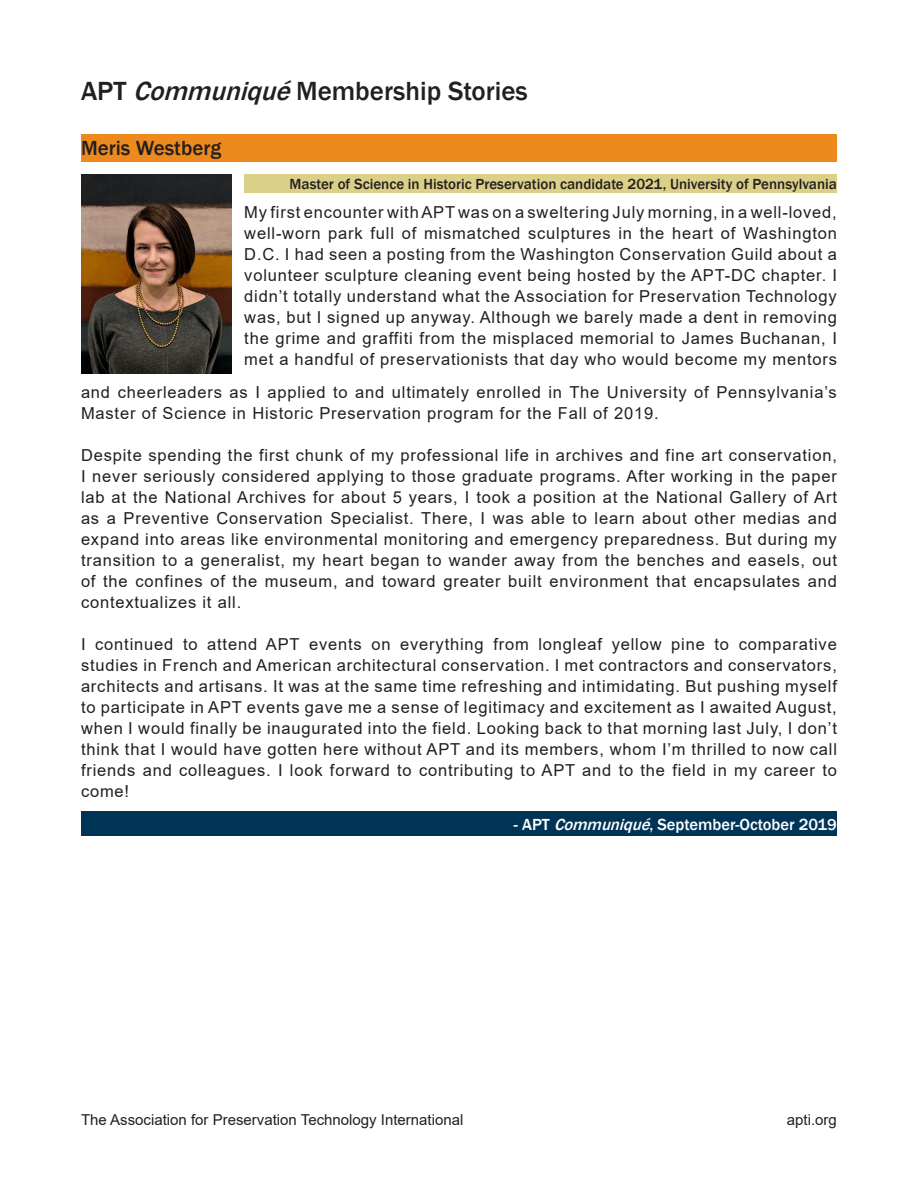
<style>
.page{position:relative;width:918px;height:1188px;background:#fff}
.page>*{position:absolute;margin:0;border:0;box-sizing:border-box;transform-origin:0 0}
.t1{font:500 27px "Franklin Gothic";color:#231f20}
.t2{font:500 21px "Franklin Gothic";color:#231f20}
.t3{font:16.5px/21px "Arial";letter-spacing:.05em;color:#231f20;text-align:justify}
.t4{font:500 16.5px "Franklin Gothic";color:#fff}
.t5{font:500 15px "Franklin Gothic";color:#231f20}
.t6{font:15px "Arial";color:#231f20}
.s1{font-style:italic}
</style>
<div class="page">
<div style="left:81px;top:134px;width:756px;height:27px;background:#ed891d"></div>
<div style="left:244px;top:174px;width:593px;height:19px;background:#dbd087"></div>
<div style="left:81px;top:812px;width:756px;height:24px;background:#003457"></div>
<img style="left:81px;top:174px;width:150px;height:200px">
<h1 class="t1" style="left:81px;top:74px;width:448px">APT <span class="s1">Communiqué</span>Membership Stories</h1>
<p class="t2" style="left:81px;top:135px;width:142px">Meris Westberg</p>
<p class="t5" style="left:290px;top:175px;width:549px">Master of Science in Historic Preservation candidate 2021, University of Pennsylvania</p>
<p class="t3" style="left:244px;top:202px;width:594px">My first encounter with APT was on a sweltering July morning, in a well-loved, well-worn park full of mismatched sculptures in the heart of Washington D.C. I had seen a posting from the Washington Conservation Guild about a volunteer sculpture cleaning event being hosted by the APT-DC chapter. I didn’t totally understand what the Association for Preservation Technology was, but I signed up anyway. Although we barely made a dent in removing the grime and graffiti from the misplaced memorial to James Buchanan, I met a handful of preservationists that day who would become my mentors</p>
<p class="t3" style="left:81px;top:382px;width:757px">and cheerleaders as I applied to and ultimately enrolled in The University of Pennsylvania’s<br>Master of Science in Historic Preservation program for the Fall of 2019.</p>
<p class="t3" style="left:81px;top:445px;width:757px">Despite spending the first chunk of my professional life in archives and fine art conservation, I never seriously considered applying to those graduate programs. After working in the paper lab at the National Archives for about 5 years, I took a position at the National Gallery of Art as a Preventive Conservation Specialist. There, I was able to learn about other medias and expand into areas like environmental monitoring and emergency preparedness. But during my transition to a generalist, my heart began to wander away from the benches and easels, out of the confines of the museum, and toward greater built environment that encapsulates and contextualizes it all.</p>
<p class="t3" style="left:81px;top:634px;width:757px">I continued to attend APT events on everything from longleaf yellow pine to comparative studies in French and American architectural conservation. I met contractors and conservators, architects and artisans. It was at the same time refreshing and intimidating. But pushing myself to participate in APT events gave me a sense of legitimacy and excitement as I awaited August, when I would finally be inaugurated into the field. Looking back to that morning last July, I don’t think that I would have gotten here without APT and its members, whom I’m thrilled to now call friends and colleagues. I look forward to contributing to APT and to the field in my career to come!</p>
<p class="t4" style="left:514px;top:814px;width:324px">- APT <span class="s1">Communiqué</span>, September-October 2019</p>
<p class="t6" style="left:81px;top:1110px;width:384px">The Association for Preservation Technology International</p>
<p class="t6" style="left:787px;top:1110px;width:52px">apti.org</p>
</div>
